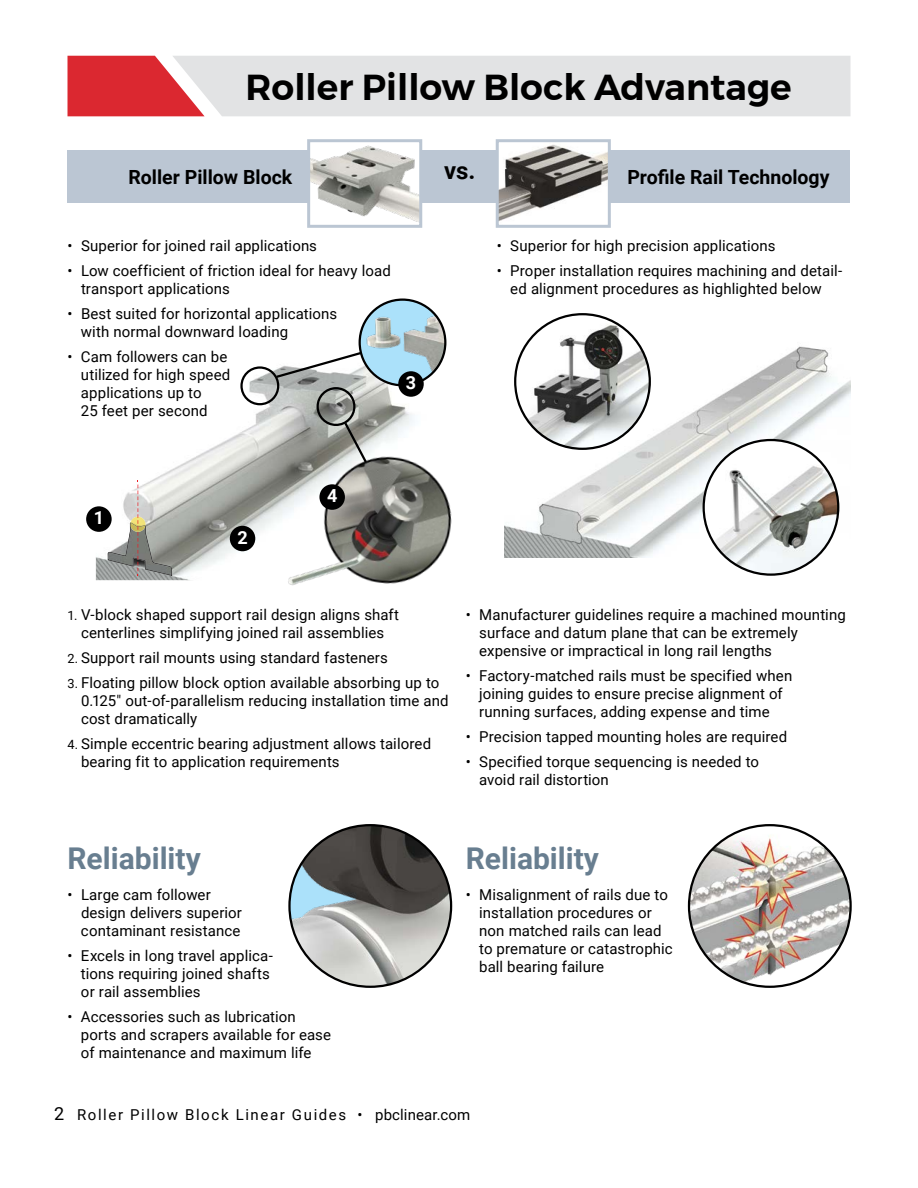
<style>
.page{position:relative;width:918px;height:1188px;background:#fff}
.page>*{position:absolute;margin:0;border:0;box-sizing:border-box;transform-origin:0 0}
.t1{font:600 36px "Montserrat";color:#000}
.t2{font:700 30px "Roboto";color:#687e90}
.t3{font:700 24px "Roboto";color:#000}
.t4{font:700 19.5px "Roboto";color:#000}
.t5{font:700 18px "Roboto";color:#fff}
.t6{font:15px/18px "Roboto";letter-spacing:.005em;color:#000}
.t7{font:15px "Roboto";letter-spacing:.105em;color:#000}
.s1{font-size:12.75px}
.s2{font-size:18px}
</style>
<div class="page">
<svg style="left:68px;top:56px;width:782px;height:60px;background:#e1c8ca"></svg>
<img style="left:689px;top:825px;width:162px;height:162px;border-radius:81px">
<img style="left:289px;top:825px;width:162px;height:162px;border-radius:81px">
<img style="left:96px;top:338px;width:336px;height:242px">
<svg style="left:108px;top:480px;width:64px;height:96px"></svg>
<img style="left:287px;top:453px;width:165px;height:133px">
<img style="left:505px;top:338px;width:345px;height:219px">
<img style="left:515px;top:314px;width:135px;height:135px;border-radius:67px">
<img style="left:704px;top:442px;width:134px;height:133px">
<div style="left:68px;top:151px;width:782px;height:52px;background:#bbc6d3"></div>
<div style="left:86px;top:506px;width:26px;height:26px;background:#000;border-radius:50%"></div>
<div style="left:230px;top:526px;width:25px;height:25px;background:#000;border-radius:50%"></div>
<div style="left:319px;top:484px;width:26px;height:26px;background:#000;border-radius:50%"></div>
<svg style="left:306px;top:139px;width:118px;height:89px"></svg>
<svg style="left:494px;top:139px;width:118px;height:89px"></svg>
<div style="left:317px;top:387px;width:38px;height:39px;border:2px solid #000;border-radius:50%"></div>
<div style="left:240px;top:366px;width:39px;height:39px;border:2px solid #000;border-radius:50%"></div>
<svg style="left:342px;top:420px;width:27px;height:45px"></svg>
<img style="left:360px;top:300px;width:85px;height:85px;border-radius:43px">
<div style="left:359px;top:298px;width:87px;height:88px;border:2px solid #000;border-radius:50%"></div>
<div style="left:398px;top:371px;width:26px;height:26px;background:#000;border-radius:50%"></div>
<svg style="left:274px;top:350px;width:89px;height:30px"></svg>
<h1 class="t1" style="left:246px;top:58px;width:548px">Roller Pillow Block Advantage</h1>
<h3 class="t4" style="left:129px;top:164px;width:165px">Roller Pillow Block</h3>
<h3 class="t3" style="left:444px;top:153px;width:33px">vs.</h3>
<h3 class="t4" style="left:627px;top:164px;width:204px">Profile Rail Technology</h3>
<p class="t6" style="left:68px;top:236px;width:251px">• Superior for joined rail applications</p>
<p class="t6" style="left:81px;top:261px;width:311px;text-indent:-14px">• Low coefficient of friction ideal for heavy load transport applications</p>
<p class="t6" style="left:81px;top:304px;width:258px;text-indent:-13px">• Best suited for horizontal applications with normal downward loading</p>
<p class="t6" style="left:81px;top:347px;width:151px;text-indent:-14px">• Cam followers can be utilized for high speed applications up to<br>25 feet per second</p>
<p class="t5" style="left:406px;top:370px;width:12px">3</p>
<p class="t6" style="left:497px;top:236px;width:280px">• Superior for high precision applications</p>
<p class="t6" style="left:497px;top:261px;width:347px;text-align:center">• Proper installation requires machining and detail&shy;ed alignment procedures as highlighted below</p>
<p class="t5" style="left:94px;top:505px;width:12px">1</p>
<p class="t5" style="left:237px;top:525px;width:12px">2</p>
<p class="t5" style="left:327px;top:483px;width:12px">4</p>
<p class="t6" style="left:68px;top:605px;width:333px;text-align:center"><span class="s1">1.</span> V-block shaped support rail design aligns shaft centerlines simplifying joined rail assemblies</p>
<p class="t6" style="left:68px;top:648px;width:322px"><span class="s1">2.</span> Support rail mounts using standard fasteners</p>
<p class="t6" style="left:81px;top:673px;width:369px;text-indent:-14px"><span class="s1">3.</span> Floating pillow block option available absorbing up to<br>0.125" out-of-parallelism reducing installation time and cost dramatically</p>
<p class="t6" style="left:81px;top:734px;width:352px;text-indent:-14px"><span class="s1">4.</span> Simple eccentric bearing adjustment allows tailored bearing fit to application requirements</p>
<p class="t6" style="left:479px;top:605px;width:368px;text-indent:-14px">• Manufacturer guidelines require a machined mounting surface and datum plane that can be extremely expensive or impractical in long rail lengths</p>
<p class="t6" style="left:479px;top:666px;width:315px;text-indent:-14px">• Factory-matched rails must be specified when joining guides to ensure precise alignment of running surfaces, adding expense and time</p>
<p class="t6" style="left:466px;top:727px;width:323px">• Precision tapped mounting holes are required</p>
<p class="t6" style="left:479px;top:752px;width:281px;text-indent:-14px">• Specified torque sequencing is needed to avoid rail distortion</p>
<h2 class="t2" style="left:68px;top:837px;width:135px">Reliability</h2>
<p class="t6" style="left:81px;top:885px;width:162px;text-indent:-13px">• Large cam follower design delivers superior contaminant resistance</p>
<p class="t6" style="left:81px;top:946px;width:193px;text-indent:-14px">• Excels in long travel applica&shy;tions requiring joined shafts or rail assemblies</p>
<p class="t6" style="left:81px;top:1008px;width:252px;text-indent:-14px">• Accessories such as lubrication ports and scrapers available for ease of maintenance and maximum life</p>
<h2 class="t2" style="left:466px;top:837px;width:135px">Reliability</h2>
<p class="t6" style="left:479px;top:885px;width:195px;text-indent:-14px">• Misalignment of rails due to installation procedures or non matched rails can lead to premature or catastrophic ball bearing failure</p>
<p class="t7" style="left:54px;top:1104px;width:418px"><span class="s2">2</span> Roller Pillow Block Linear Guides • pbclinear.com</p>
</div>
